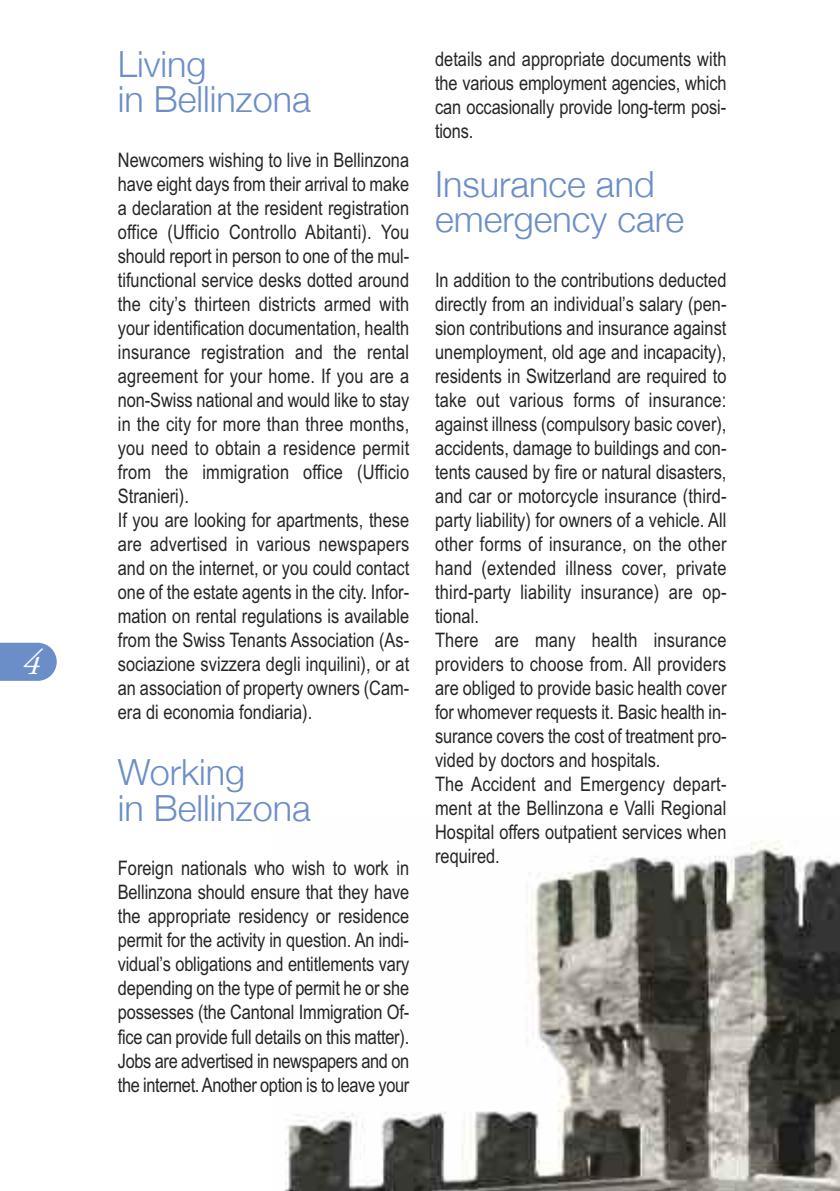
<style>
.page{position:relative;width:840px;height:1191px;background:#fff}
.page>*{position:absolute;margin:0;border:0;box-sizing:border-box;transform-origin:0 0}
.t1{font:300 36px/35.2px "Helvetica Neue";color:#6c8ec8}
.t2{font:italic 36px "Adobe Garamond Pro";color:#fff}
.t3{font:20px/24px "Arial Narrow";color:#272526}
</style>
<div class="page">
<img style="left:284px;top:840px;width:555px;height:351px">
<svg style="left:0;top:643px;width:57px;height:38px;background:#7796cc"></svg>
<h1 class="t2" style="left:22px;top:648px;width:19px">4</h1>
<h1 class="t1" style="left:118px;top:46px;width:194px">Living<br>in Bellinzona</h1>
<p class="t3" style="left:118px;top:148px;width:293px">Newcomers wishing to live in Bellinzona have eight days from their arrival to make a declaration at the resident registration office (Ufficio Controllo Abitanti). You should report in person to one of the mul&shy;tifunctional service desks dotted around the city’s thirteen districts armed with your identification documentation, health insurance registration and the rental agreement for your home. If you are a non-Swiss national and would like to stay in the city for more than three months, you need to obtain a residence permit from the immigration office (Ufficio Stranieri).<br>If you are looking for apartments, these are advertised in various newspapers and on the internet, or you could contact one of the estate agents in the city. Infor&shy;mation on rental regulations is available from the Swiss Tenants Association (As&shy;sociazione svizzera degli inquilini), or at an association of property owners (Cam&shy;era di economia fondiaria).</p>
<h1 class="t1" style="left:118px;top:754px;width:194px">Working<br>in Bellinzona</h1>
<p class="t3" style="left:118px;top:856px;width:293px;text-align:justify">Foreign nationals who wish to work in Bellinzona should ensure that they have the appropriate residency or residence permit for the activity in question. An indi&shy;vidual’s obligations and entitlements vary depending on the type of permit he or she possesses (the Cantonal Immigration Of&shy;fice can provide full details on this matter).<br>Jobs are advertised in newspapers and on the internet.Another option is to leave your</p>
<p class="t3" style="left:435px;top:47px;width:293px;text-align:justify">details and appropriate documents with the various employment agencies, which can occasionally provide long-term posi&shy;tions.</p>
<h1 class="t1" style="left:435px;top:166px;width:250px">Insurance and emergency care</h1>
<p class="t3" style="left:435px;top:268px;width:293px">In addition to the contributions deducted directly from an individual’s salary (pen&shy;sion contributions and insurance against unemployment, old age and incapacity), residents in Switzerland are required to take out various forms of insurance: against illness (compulsory basic cover), accidents, damage to buildings and con&shy;tents caused by fire or natural disasters, and car or motorcycle insurance (third&shy;party liability) for owners of a vehicle. All other forms of insurance, on the other hand (extended illness cover, private third-party liability insurance) are op&shy;tional.<br>There are many health insurance providers to choose from. All providers are obliged to provide basic health cover for whomever requests it. Basic health in&shy;surance covers the cost of treatment pro&shy;vided by doctors and hospitals.<br>The Accident and Emergency depart&shy;ment at the Bellinzona e Valli Regional Hospital offers outpatient services when required.</p>
</div>
